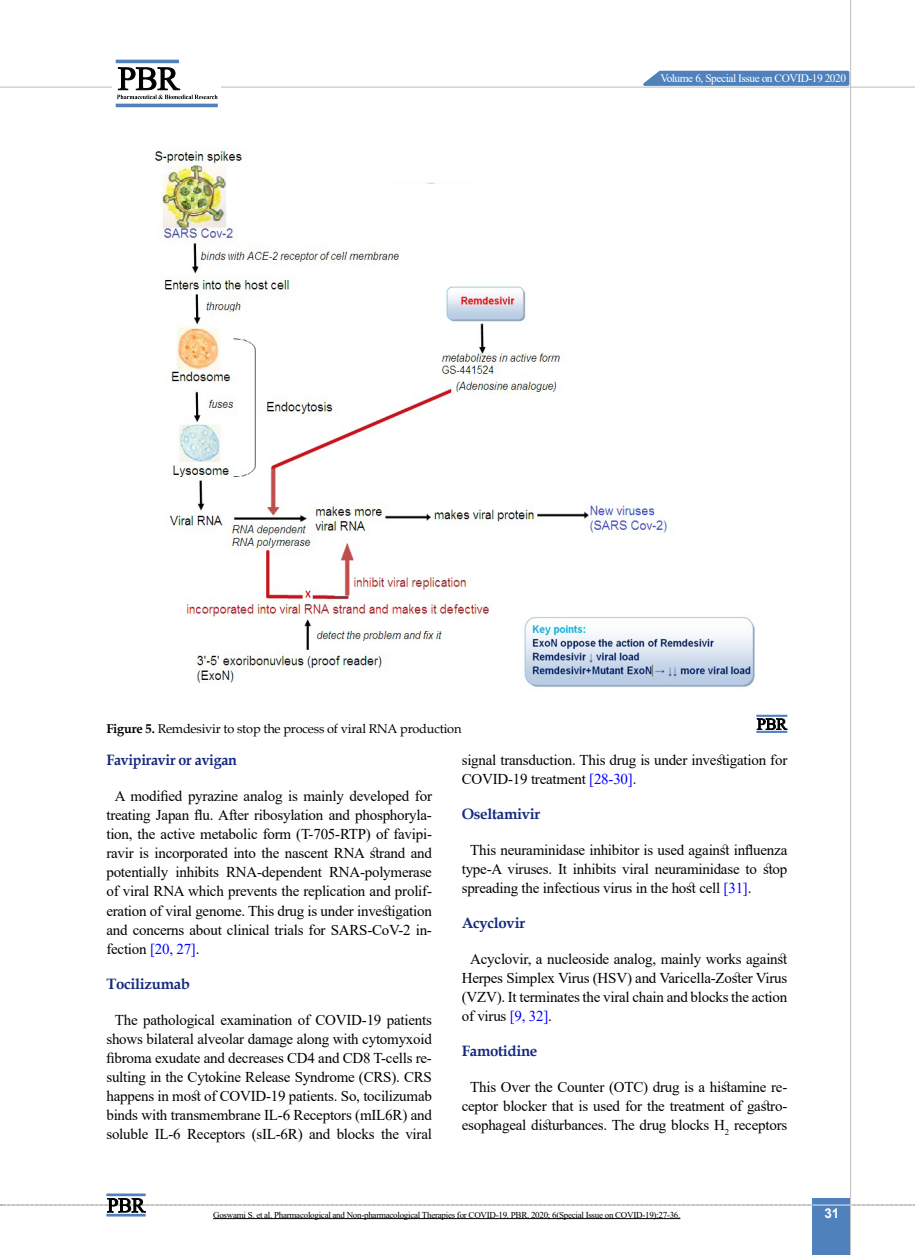
<style>
.page{position:relative;width:915px;height:1255px;background:#fff}
.page>*{position:absolute;margin:0;border:0;box-sizing:border-box;transform-origin:0 0}
.t1{font:15px/19px "Times New Roman";letter-spacing:-.015em;color:#000;text-align:justify}
.t2{font:700 15px "Book Antiqua";letter-spacing:-.02em;color:#14287e}
.t3{font:700 15px "Book Antiqua";letter-spacing:-.02em;color:#14287e;scale:.95 1}
.t4{font:700 13.5px "Arial";color:#fff}
.t5{font:12.75px "Book Antiqua";letter-spacing:-.015em;color:#000}
.t6{font:11.4px "Times New Roman";letter-spacing:-.04em;color:#fff}
.t7{font:9px "Times New Roman";letter-spacing:-.03em;color:#000}
.s1{font-weight:700}
.s2{color:#00f}
</style>
<div class="page">
<div style="left:812px;top:1198px;width:38px;height:56px;background:#4f81bd"></div>
<hr style="left:849px;top:0;width:1px;height:1254px;background:#c2c4c6">
<hr style="left:0;top:87px;width:914px;height:1px;background:#c2c4c6">
<svg style="left:635px;top:69px;width:215px;height:18px;background:#749bca"></svg>
<svg style="left:1px;top:1197px;width:914px;height:15px"></svg>
<hr style="left:106px;top:1193px;width:40px;height:3px;background:#4f81bd">
<hr style="left:106px;top:1213px;width:40px;height:3px;background:#4f81bd">
<div style="left:112px;top:56px;width:108px;height:49px;background:linear-gradient(to right,#fff,#fff)"></div>
<hr style="left:116px;top:60px;width:63px;height:3px;background:#4f81bd">
<hr style="left:116px;top:104px;width:102px;height:3px;background:#4f81bd">
<svg style="left:117px;top:67px;width:100px;height:32px"></svg>
<img style="left:155px;top:150px;width:601px;height:537px">
<svg style="left:756px;top:718px;width:31px;height:11px"></svg>
<hr style="left:756px;top:714px;width:31px;height:3px;background:#4f81bd">
<hr style="left:756px;top:730px;width:31px;height:3px;background:#4f81bd">
<hr style="left:213px;top:1218px;width:467px;height:1px;background:#000">
<p class="t6" style="left:660px;top:70px;width:187px">Volume 6, Special Issue on COVID-19 2020</p>
<p class="t5" style="left:106px;top:719px;width:356px"><span class="s1">Figure 5.</span> Remdesivir to stop the process of viral RNA production</p>
<p class="t3" style="left:106px;top:749px;width:139px">Favipiravir or avigan</p>
<p class="t1" style="left:106px;top:786px;width:327px;text-indent:9px">A modified pyrazine analog is mainly developed for treating Japan flu. After ribosylation and phosphoryla&shy;tion, the active metabolic form (T-705-RTP) of favipi&shy;ravir is incorporated into the nascent RNA strand and potentially inhibits RNA-dependent RNA-polymerase of viral RNA which prevents the replication and prolif&shy;eration of viral genome. This drug is under investigation and concerns about clinical trials for SARS-CoV-2 in&shy;fection <span class="s2">[20, 27]</span>.</p>
<p class="t2" style="left:106px;top:973px;width:85px">Tocilizumab</p>
<p class="t1" style="left:106px;top:1009px;width:327px;text-align:center">The pathological examination of COVID-19 patients shows bilateral alveolar damage along with cytomyxoid fibroma exudate and decreases CD4 and CD8 T-cells re&shy;sulting in the Cytokine Release Syndrome (CRS). CRS happens in most of COVID-19 patients. So, tocilizumab binds with transmembrane IL-6 Receptors (mIL6R) and soluble IL-6 Receptors (sIL-6R) and blocks the viral</p>
<p class="t1" style="left:461px;top:749px;width:327px">signal transduction. This drug is under investigation for<br>COVID-19 treatment <span class="s2">[28-30]</span>.</p>
<p class="t2" style="left:461px;top:803px;width:80px">Oseltamivir</p>
<p class="t1" style="left:461px;top:839px;width:327px;text-indent:9px">This neuraminidase inhibitor is used against influenza type-A viruses. It inhibits viral neuraminidase to stop spreading the infectious virus in the host cell <span class="s2">[31]</span>.</p>
<p class="t2" style="left:461px;top:912px;width:65px">Acyclovir</p>
<p class="t1" style="left:461px;top:948px;width:327px;text-indent:9px">Acyclovir, a nucleoside analog, mainly works against Herpes Simplex Virus (HSV) and Varicella-Zoster Virus (VZV). It terminates the viral chain and blocks the action of virus <span class="s2">[9, 32]</span>.</p>
<p class="t2" style="left:461px;top:1040px;width:77px">Famotidine</p>
<p class="t1" style="left:461px;top:1077px;width:327px;text-align:center">This Over the Counter (OTC) drug is a histamine re&shy;ceptor blocker that is used for the treatment of gastro&shy;esophageal disturbances. The drug blocks H<sub>2</sub> receptors</p>
<p class="t7" style="left:213px;top:1208px;width:468px">Goswami S. et al. Pharmacological and Non-pharmacological Therapies for COVID-19. PBR. 2020; 6(Special Issue on COVID-19):27-36.</p>
<p class="t4" style="left:824px;top:1203px;width:17px">31</p>
</div>
